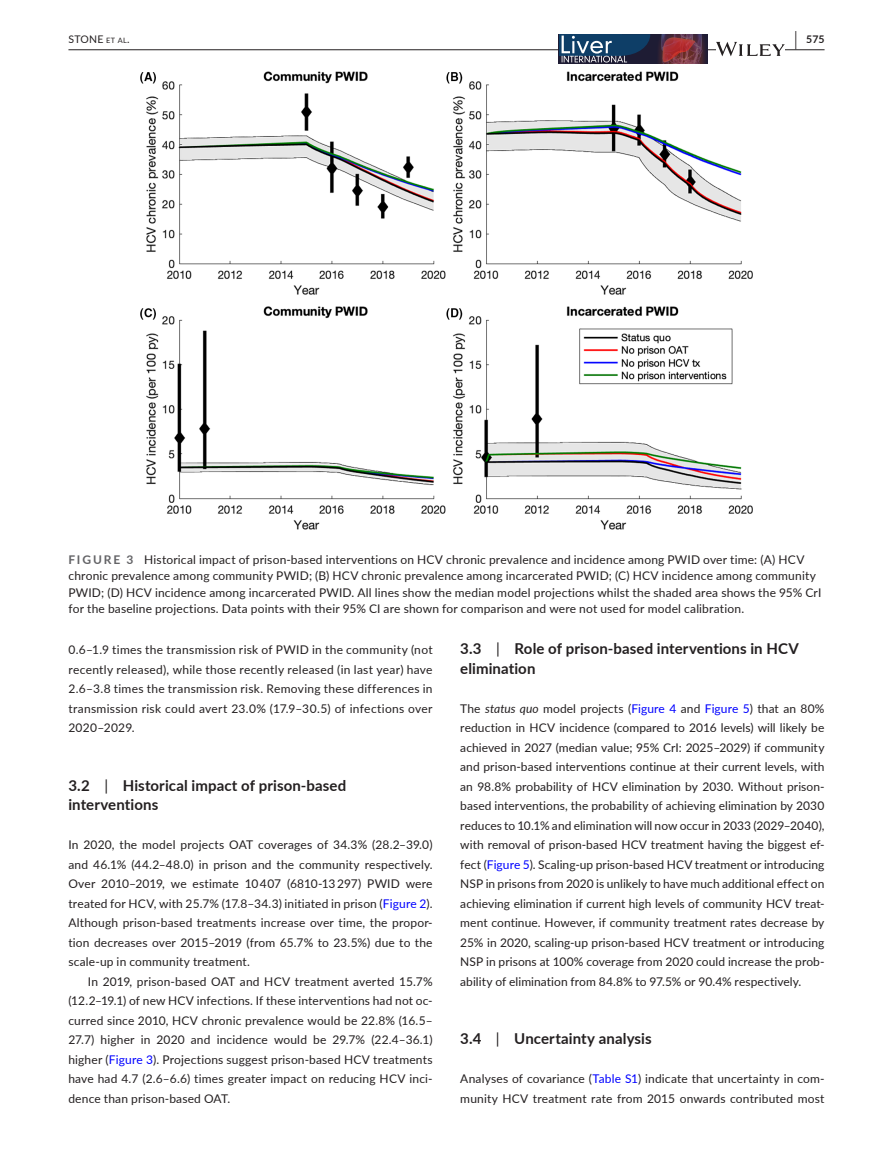
<style>
.page{position:relative;width:893px;height:1174px;background:#fff}
.page>*{position:absolute;margin:0;border:0;box-sizing:border-box;transform-origin:0 0}
.t1{font:700 15px/19.5px "Lato";letter-spacing:.005em;color:#231f20}
.t2{font:12px/19.5px "Lato";letter-spacing:.015em;color:#231f20;text-align:justify}
.t3{font:10.5px "Lato";letter-spacing:.02em;color:#231f20}
.t4{font:700 10.5px "Lato";color:#231f20}
.s1{font-size:7.35px}
.s2{font-size:19.5px}
.s3{font-weight:700;color:#636366}
.s4{font-weight:400}
.s5{color:#00f}
.s6{font-style:italic}
</style>
<div class="page">
<hr style="left:68px;top:49px;width:756px;height:1px;background:#231f20">
<img style="left:559px;top:34px;width:149px;height:30px">
<svg style="left:559px;top:34px;width:3px;height:22px"></svg>
<svg style="left:562px;top:34px;width:88px;height:28px;background:#365473"></svg>
<svg style="left:716px;top:42px;width:69px;height:14px"></svg>
<img style="left:140px;top:71px;width:613px;height:459px">
<p class="t3" style="left:68px;top:31px;width:63px">STONE <span class="s1">et al</span>.</p>
<p class="t4" style="left:795px;top:31px;width:31px"><span class="s2">|</span> 575</p>
<p class="t2" style="left:68px;top:551px;width:754px;line-height:16.5px;text-align:left"><span class="s3">FIGURE 3</span> Historical impact of prison-based interventions on HCV chronic prevalence and incidence among PWID over time: (A) HCV chronic prevalence among community PWID; (B) HCV chronic prevalence among incarcerated PWID; (C) HCV incidence among community PWID; (D) HCV incidence among incarcerated PWID. All lines show the median model projections whilst the shaded area shows the 95% CrI for the baseline projections. Data points with their 95% CI are shown for comparison and were not used for model calibration.</p>
<p class="t2" style="left:68px;top:639px;width:366px">0.6–1.9 times the transmission risk of PWID in the community (not recently released), while those recently released (in last year) have 2.6–3.8 times the transmission risk. Removing these differences in transmission risk could avert 23.0% (17.9–30.5) of infections over 2020–2029.</p>
<p class="t1" style="left:68px;top:775px;width:279px">3.2 <span class="s4">|</span> Historical impact of prison-based interventions</p>
<p class="t2" style="left:68px;top:834px;width:366px">In 2020, the model projects OAT coverages of 34.3% (28.2–39.0) and 46.1% (44.2–48.0) in prison and the community respectively.<br>Over 2010–2019, we estimate 10 407 (6810-13 297) PWID were treated for HCV, with 25.7% (17.8–34.3) initiated in prison (<span class="s5">Figure 2</span>).<br>Although prison-based treatments increase over time, the propor&shy;tion decreases over 2015–2019 (from 65.7% to 23.5%) due to the scale-up in community treatment.</p>
<p class="t2" style="left:68px;top:971px;width:366px;text-indent:20px">In 2019, prison-based OAT and HCV treatment averted 15.7% (12.2–19.1) of new HCV infections. If these interventions had not oc&shy;curred since 2010, HCV chronic prevalence would be 22.8% (16.5– 27.7) higher in 2020 and incidence would be 29.7% (22.4–36.1) higher (<span class="s5">Figure 3</span>). Projections suggest prison-based HCV treatments have had 4.7 (2.6–6.6) times greater impact on reducing HCV inci&shy;dence than prison-based OAT.</p>
<p class="t1" style="left:460px;top:638px;width:340px">3.3 <span class="s4">|</span> Role of prison-based interventions in HCV elimination</p>
<p class="t2" style="left:460px;top:698px;width:366px">The <span class="s6">status quo</span> model projects (<span class="s5">Figure 4</span> and <span class="s5">Figure 5</span>) that an 80% reduction in HCV incidence (compared to 2016 levels) will likely be achieved in 2027 (median value; 95% CrI: 2025–2029) if community and prison-based interventions continue at their current levels, with an 98.8% probability of HCV elimination by 2030. Without prison&shy;based interventions, the probability of achieving elimination by 2030 reduces to 10.1% and elimination will now occur in 2033 (2029–2040), with removal of prison-based HCV treatment having the biggest ef&shy;fect (<span class="s5">Figure 5</span>). Scaling-up prison-based HCV treatment or introducing NSP in prisons from 2020 is unlikely to have much additional effect on achieving elimination if current high levels of community HCV treat&shy;ment continue. However, if community treatment rates decrease by 25% in 2020, scaling-up prison-based HCV treatment or introducing NSP in prisons at 100% coverage from 2020 could increase the prob&shy;ability of elimination from 84.8% to 97.5% or 90.4% respectively.</p>
<p class="t1" style="left:460px;top:1028px;width:193px">3.4 <span class="s4">|</span> Uncertainty analysis</p>
<p class="t2" style="left:460px;top:1068px;width:366px">Analyses of covariance (<span class="s5">Table S1</span>) indicate that uncertainty in com&shy;munity HCV treatment rate from 2015 onwards contributed most</p>
</div>
